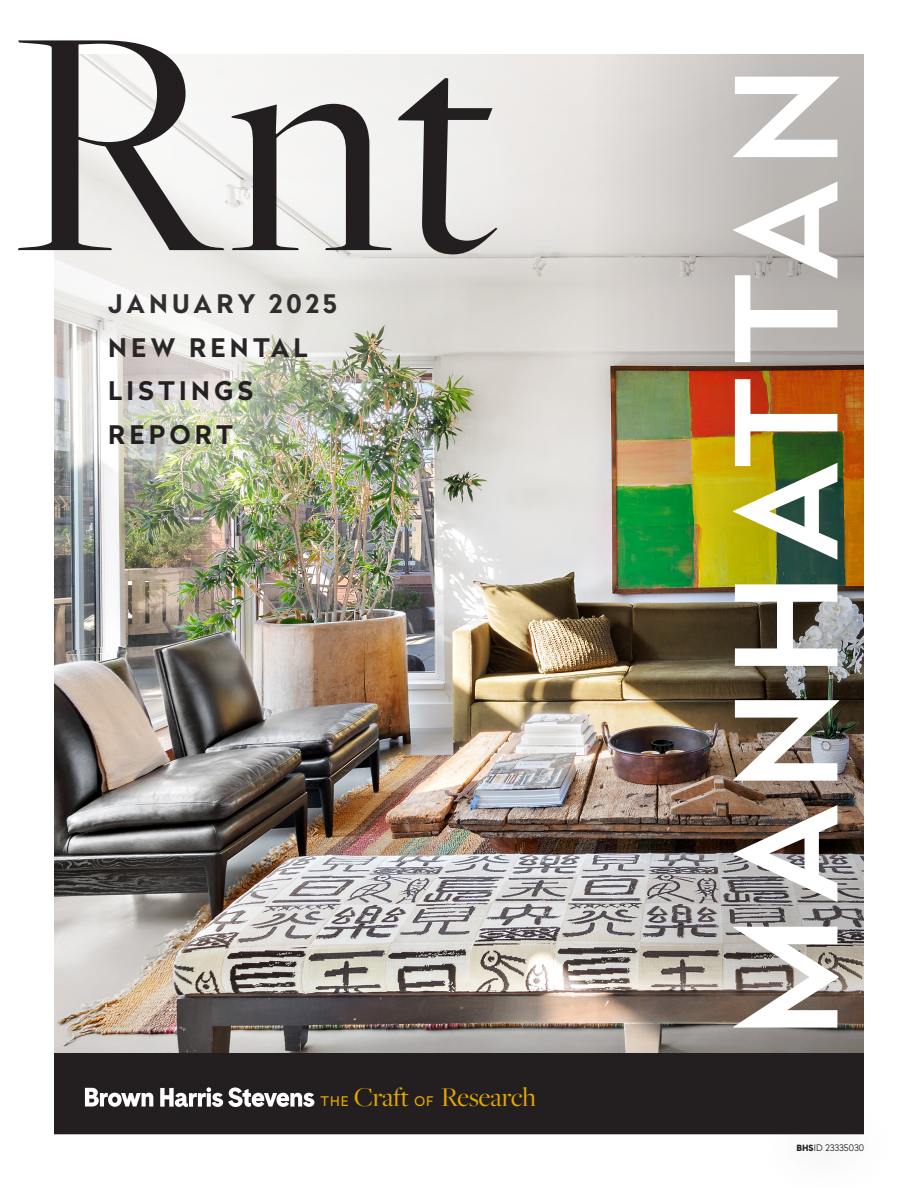
<style>
.page{position:relative;width:918px;height:1188px;background:#fff}
.page>*{position:absolute;margin:0;border:0;box-sizing:border-box;transform-origin:0 0}
.t1{font:335.4px "Freight Big Pro";color:#231f20}
.t2{font:500 139.5px "Radikal";letter-spacing:.09em;color:#fff}
.t3{font:28.2px "Freight Big Pro";letter-spacing:-.01em;color:#e5a800}
.t4{font:700 25.5px/43.5px "Radikal";letter-spacing:.17em;color:#231f20}
.t5{font:700 25.5px "Radikal";letter-spacing:.15em;color:#231f20}
.t6{font:300 9px "Radikal";color:#231f20}
.s1{font-family:"Radikal";font-size:13.2px}
.s2{font-family:"Cadiz";font-weight:900}
</style>
<div class="page">
<img style="left:54px;top:553px;width:526px;height:487px">
<img style="left:580px;top:553px;width:284px;height:487px">
<svg style="left:509px;top:54px;width:355px;height:499px;background:#b1a88b"></svg>
<svg style="left:54px;top:1040px;width:810px;height:95px;background:#a4a09d"></svg>
<div style="left:54px;top:1053px;width:810px;height:81px;background:#231f20"></div>
<div style="left:758px;top:1101px;width:141px;height:87px;background:#231f20;opacity:.75"></div>
<img style="left:54px;top:410px;width:455px;height:216px">
<svg style="left:85px;top:1088px;width:68px;height:19px"></svg>
<svg style="left:160px;top:1087px;width:154px;height:20px"></svg>
<svg style="left:54px;top:54px;width:573px;height:356px"></svg>
<p class="t1" style="left:14px;top:-75px;width:486px">Rnt</p>
<p class="t5" style="left:108px;top:285px;width:230px">JANUARY 2025</p>
<p class="t4" style="left:108px;top:325px;width:201px">NEW RENTAL<br>LISTINGS<br>REPORT</p>
<p class="t3" style="left:321px;top:1078px;width:217px"><span class="s1">THE</span> Craft <span class="s1">OF</span> Research</p>
<p class="t2" style="left:686px;top:1038px;width:974px;rotate:-90deg">MANHATTAN</p>
<p class="t6" style="left:796px;top:1141px;width:69px"><span class="s2">BHS</span>ID 23335030</p>
</div>
